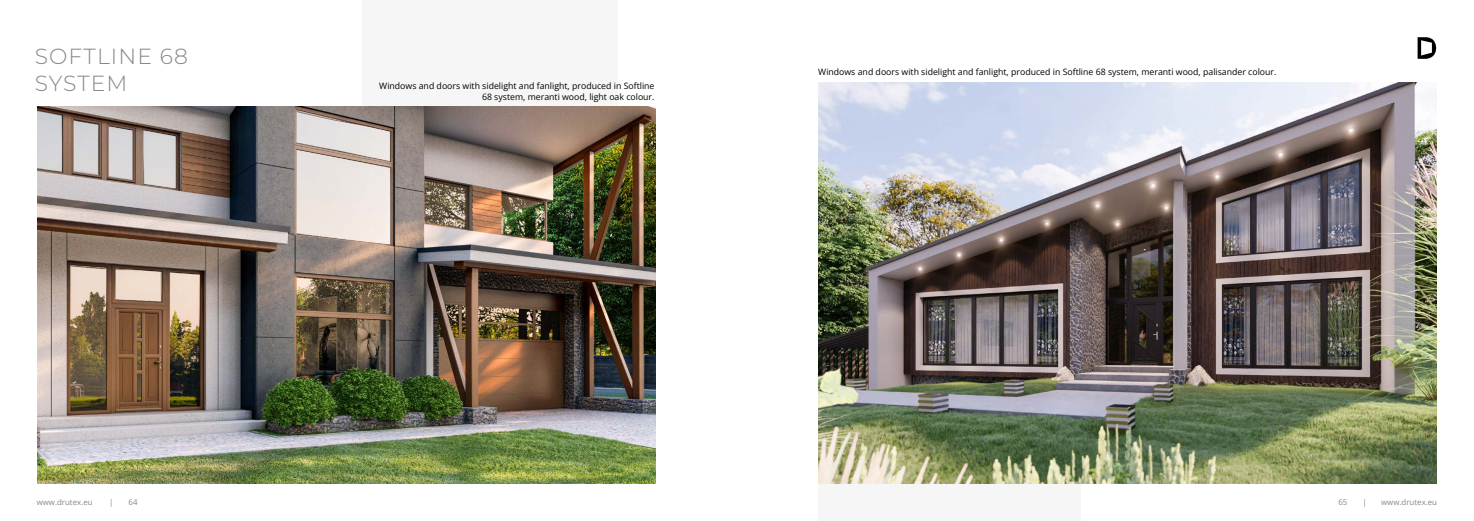
<style>
.page{position:relative;width:1474px;height:521px;background:#fff}
.page>*{position:absolute;margin:0;border:0;box-sizing:border-box;transform-origin:0 0}
.t1{font:300 21.88px/26.2px "Montserrat";letter-spacing:.05em;color:#878787}
.t2{font:8.75px/10.5px "Open Sans";color:#000;text-align:right}
.t3{font:7.88px "Open Sans";color:#878787}
</style>
<div class="page">
<div style="left:362px;top:0;width:256px;height:367px;background:#f6f6f6"></div>
<div style="left:819px;top:175px;width:262px;height:346px;background:#f6f6f6"></div>
<img style="left:37px;top:107px;width:618px;height:377px">
<img style="left:819px;top:82px;width:617px;height:402px">
<svg style="left:1417px;top:37px;width:18px;height:22px"></svg>
<h1 class="t1" style="left:35px;top:43px;width:155px">SOFTLINE 68<br>SYSTEM</h1>
<p class="t2" style="left:379px;top:80px;width:277px">Windows and doors with sidelight and fanlight, produced in Softline<br>68 system, meranti wood, light oak colour.</p>
<p class="t2" style="left:818px;top:66px;width:460px">Windows and doors with sidelight and fanlight, produced in Softline 68 system, meranti wood, palisander colour.</p>
<p class="t3" style="left:37px;top:497px;width:57px">www.drutex.eu</p>
<p class="t3" style="left:109px;top:497px;width:6px">|</p>
<p class="t3" style="left:129px;top:497px;width:11px">64</p>
<p class="t3" style="left:1338px;top:497px;width:11px">65</p>
<p class="t3" style="left:1362px;top:497px;width:6px">|</p>
<p class="t3" style="left:1381px;top:497px;width:57px">www.drutex.eu</p>
</div>
